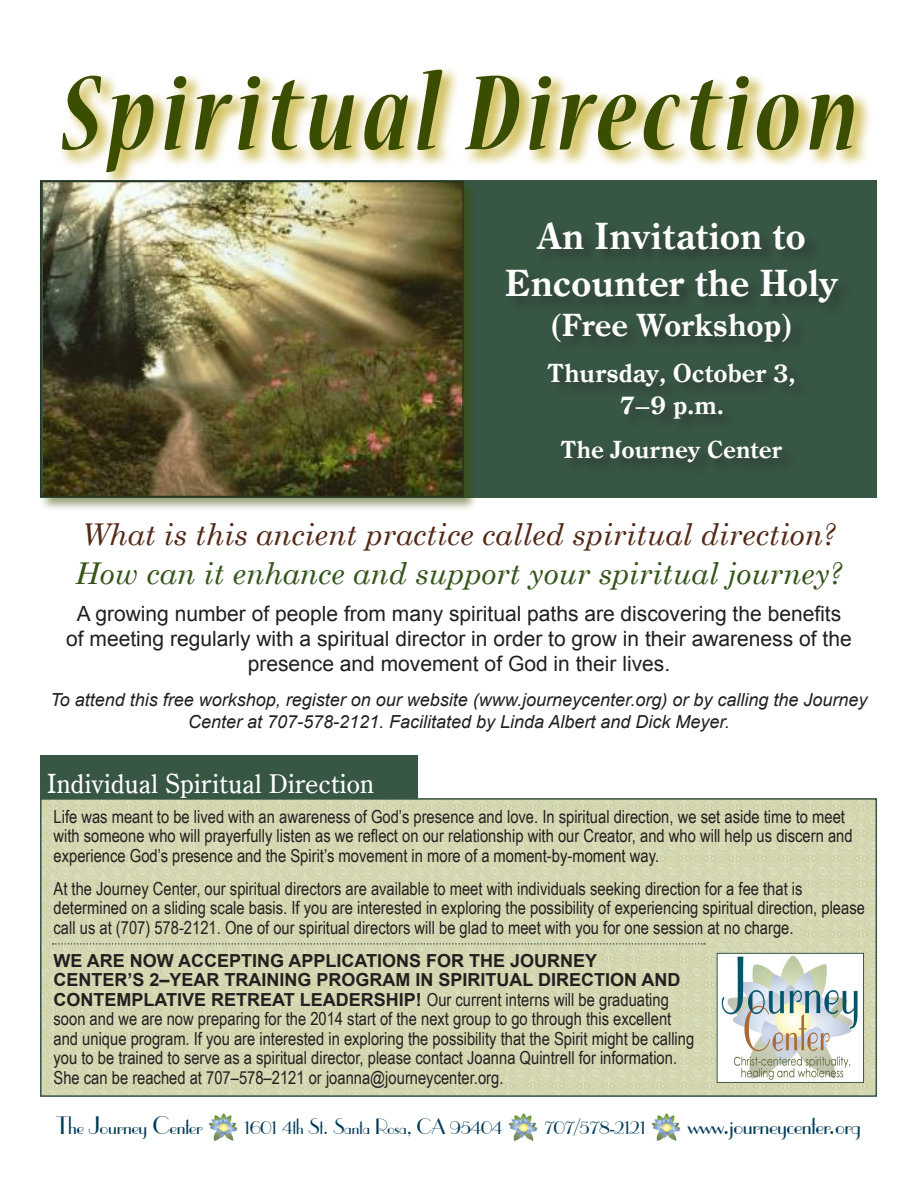
<style>
.page{position:relative;width:918px;height:1188px;background:#fff}
.page>*{position:absolute;margin:0;border:0;box-sizing:border-box;transform-origin:0 0}
.t1{font:italic 700 condensed 120px "Nueva Std";letter-spacing:.05em;color:#3b4e00}
.t2{font:700 39px/46.8px "Century Old Style";letter-spacing:-.005em;color:#fff;text-align:center}
.t3{font:700 33px "Century Old Style";letter-spacing:-.01em;color:#fff}
.t4{font:italic 30px "Century Schoolbook";color:#532817}
.t5{font:italic 30px "Century Schoolbook";color:#34541a}
.t6{font:28.5px "Century Old Style";color:#fff}
.t7{font:700 27px "Century Old Style";color:#fff}
.t8{font:27px "Parisian BT";letter-spacing:-.03em;color:#003b57}
.t9{font:700 25.5px "Century Old Style";letter-spacing:-.01em;color:#fff}
.t10{font:24px "Parisian BT";letter-spacing:-.03em;color:#003b57}
.t11{font:21px/25.2px "Arial";color:#231f20;text-align:center}
.t12{font:21px "Parisian BT";letter-spacing:-.03em;color:#003b57}
.t13{font:18px/19.5px "Arial Narrow";color:#231f20}
.t14{font:italic 18px/21.6px "Arial";color:#231f20;text-align:center}
.s1{font-family:"Arial";font-weight:700}
</style>
<div class="page">
<div style="left:58px;top:66px;width:815px;height:125px;background:#c4ae2e;opacity:.75"></div>
<div style="left:40px;top:180px;width:838px;height:318px;background:#385644"></div>
<div style="left:38px;top:179px;width:440px;height:333px;background:#3b4e00;opacity:.53"></div>
<img style="left:43px;top:184px;width:418px;height:310px">
<div style="left:40px;top:181px;width:424px;height:316px;border:2px solid #283625"></div>
<img style="left:209px;top:1114px;width:28px;height:27px">
<img style="left:509px;top:1114px;width:28px;height:27px">
<img style="left:652px;top:1114px;width:28px;height:27px">
<img style="left:43px;top:801px;width:831px;height:293px">
<div style="left:40px;top:798px;width:837px;height:299px;border:2px solid #385644"></div>
<div style="left:40px;top:755px;width:378px;height:44px;background:#385644"></div>
<img style="left:719px;top:955px;width:143px;height:126px">
<div style="left:717px;top:953px;width:147px;height:130px;border:1px solid #385644"></div>
<svg style="left:53px;top:943px;width:652px;height:2px"></svg>
<p class="t1" style="left:60px;top:60px;width:799px">Spiritual Direction</p>
<p class="t2" style="left:505px;top:213px;width:335px">An Invitation to<br>Encounter the Holy</p>
<p class="t3" style="left:550px;top:305px;width:244px">(Free Workshop)</p>
<p class="t7" style="left:548px;top:357px;width:249px">Thursday, October 3,</p>
<p class="t7" style="left:619px;top:389px;width:106px">7–9 p.m.</p>
<p class="t9" style="left:561px;top:435px;width:223px">The Journey Center</p>
<p class="t4" style="left:82px;top:516px;width:756px">What is this ancient practice called spiritual direction?</p>
<p class="t5" style="left:75px;top:555px;width:770px">How can it enhance and support your spiritual journey?</p>
<p class="t11" style="left:66px;top:601px;width:787px">A growing number of people from many spiritual paths are discovering the benefits of meeting regularly with a spiritual director in order to grow in their awareness of the presence and movement of God in their lives.</p>
<p class="t14" style="left:50px;top:690px;width:819px">To attend this free workshop, register on our website (www.journeycenter.org) or by calling the Journey<br>Center at 707-578-2121. Facilitated by Linda Albert and Dick Meyer.</p>
<p class="t6" style="left:47px;top:767px;width:329px">Individual Spiritual Direction</p>
<p class="t13" style="left:54px;top:806px;width:801px">Life was meant to be lived with an awareness of God’s presence and love. In spiritual direction, we set aside time to meet with someone who will prayerfully listen as we reflect on our relationship with our Creator, and who will help us discern and experience God’s presence and the Spirit’s movement in more of a moment-by-moment way.</p>
<p class="t13" style="left:54px;top:878px;width:813px">At the Journey Center, our spiritual directors are available to meet with individuals seeking direction for a fee that is determined on a sliding scale basis. If you are interested in exploring the possibility of experiencing spiritual direction, please call us at (707) 578-2121. One of our spiritual directors will be glad to meet with you for one session at no charge.</p>
<p class="t13" style="left:54px;top:950px;width:642px"><span class="s1">WE ARE NOW ACCEPTING APPLICATIONS FOR THE JOURNEY<br>CENTER’S 2–YEAR TRAINING PROGRAM IN SPIRITUAL DIRECTION AND CONTEMPLATIVE RETREAT LEADERSHIP!</span> Our current interns will be graduating soon and we are now preparing for the 2014 start of the next group to go through this excellent and unique program. If you are interested in exploring the possibility that the Spirit might be calling you to be trained to serve as a spiritual director, please contact Joanna Quintrell for information.<br>She can be reached at 707–578–2121 or joanna@journeycenter.org.</p>
<p class="t10" style="left:57px;top:1111px;width:148px">The Journey Center</p>
<p class="t12" style="left:244px;top:1114px;width:260px">1601 4th St. Santa Rosa, CA 95404</p>
<p class="t12" style="left:544px;top:1114px;width:103px">707/578-2121</p>
<p class="t8" style="left:687px;top:1108px;width:175px">www.journeycenter.org</p>
</div>
